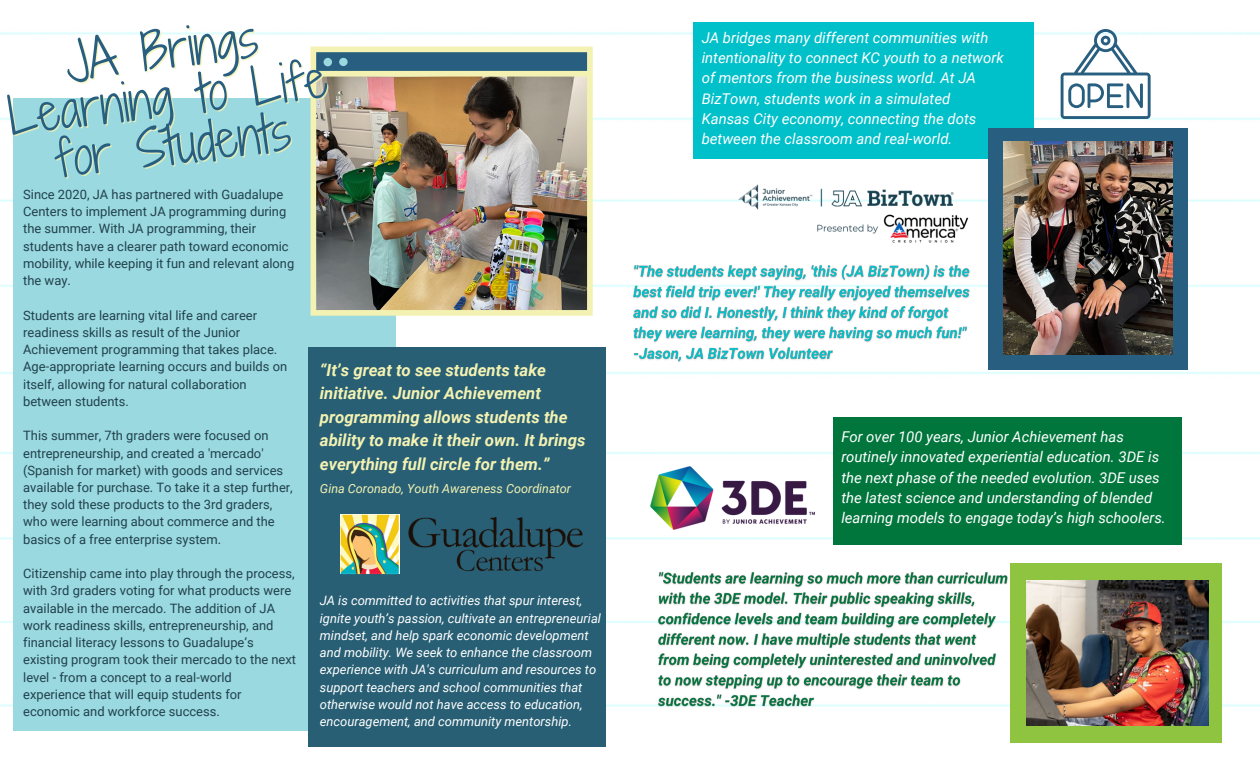
<style>
.page{position:relative;width:1260px;height:765px;background:#fff}
.page>*{position:absolute;margin:0;border:0;box-sizing:border-box;transform-origin:0 0}
.t1{font:49.12px/47.9px "Shadows Into Light Two";color:#285e7f;text-align:center}
.t2{font:italic 700 16.75px/23.5px "Roboto";color:#f3f2b3}
.t3{font:italic 14.88px/20.2px "Roboto";color:#fff}
.t4{font:13px/17.2px "Roboto";color:#22404d}
.t5{font:italic 13px/17.2px "Roboto";color:#fff}
.t6{font:italic 12.62px "Roboto";color:#f3f2b3}
</style>
<div class="page">
<img style="left:0;top:22px;width:1260px;height:685px">
<div style="left:694px;top:22px;width:340px;height:137px;background:#00c0ca"></div>
<div style="left:988px;top:128px;width:200px;height:242px;background:#285e7f"></div>
<img style="left:1004px;top:141px;width:168px;height:214px">
<div style="left:834px;top:417px;width:348px;height:128px;background:#00763d"></div>
<div style="left:1010px;top:563px;width:212px;height:180px;background:#8fc440"></div>
<img style="left:1026px;top:580px;width:182px;height:146px">
<svg style="left:1061px;top:29px;width:90px;height:90px"></svg>
<img style="left:732px;top:184px;width:246px;height:60px">
<img style="left:650px;top:466px;width:164px;height:64px">
<img style="left:630px;top:262px;width:344px;height:104px">
<img style="left:655px;top:569px;width:355px;height:138px">
<div style="left:13px;top:98px;width:382px;height:633px;background:#99d9df"></div>
<img style="left:311px;top:47px;width:282px;height:269px">
<svg style="left:324px;top:58px;width:24px;height:8px"></svg>
<div style="left:308px;top:348px;width:298px;height:399px;background:#285f74"></div>
<img style="left:408px;top:517px;width:175px;height:54px">
<img style="left:340px;top:514px;width:60px;height:61px">
<p class="t1" style="left:-1px;top:45px;width:323px;rotate:-7deg">JA Brings<br>Learning to Life for Students</p>
<p class="t4" style="left:23px;top:186px;width:273px">Since 2020, JA has partnered with Guadalupe Centers to implement JA programming during the summer. With JA programming, their students have a clearer path toward economic mobility, while keeping it fun and relevant along the way.</p>
<p class="t4" style="left:23px;top:307px;width:266px">Students are learning vital life and career readiness skills as result of the Junior Achievement programming that takes place.<br>Age-appropriate learning occurs and builds on itself, allowing for natural collaboration between students.</p>
<p class="t4" style="left:23px;top:427px;width:271px">This summer, 7th graders were focused on entrepreneurship, and created a 'mercado' (Spanish for market) with goods and services available for purchase. To take it a step further, they sold these products to the 3rd graders, who were learning about commerce and the basics of a free enterprise system.</p>
<p class="t4" style="left:23px;top:565px;width:274px">Citizenship came into play through the process, with 3rd graders voting for what products were available in the mercado. The addition of JA work readiness skills, entrepreneurship, and financial literacy lessons to Guadalupe‘s existing program took their mercado to the next level - from a concept to a real-world experience that will equip students for economic and workforce success.</p>
<p class="t2" style="left:320px;top:358px;width:267px">“It’s great to see students take initiative. Junior Achievement programming allows students the ability to make it their own. It brings everything full circle for them.”</p>
<p class="t6" style="left:320px;top:481px;width:253px">Gina Coronado, Youth Awareness Coordinator</p>
<p class="t5" style="left:320px;top:592px;width:283px">JA is committed to activities that spur interest, ignite youth’s passion, cultivate an entrepreneurial mindset, and help spark economic development and mobility. We seek to enhance the classroom experience with JA's curriculum and resources to support teachers and school communities that otherwise would not have access to education, encouragement, and community mentorship.</p>
<p class="t3" style="left:702px;top:28px;width:304px">JA bridges many different communities with intentionality to connect KC youth to a network of mentors from the business world. At JA BizTown, students work in a simulated</p>
<p class="t3" style="left:702px;top:109px;width:276px">Kansas City economy, connecting the dots between the classroom and real-world.</p>
<p class="t3" style="left:841px;top:427px;width:326px">For over 100 years, Junior Achievement has routinely innovated experiential education. 3DE is the next phase of the needed evolution. 3DE uses the latest science and understanding of blended learning models to engage today’s high schoolers.</p>
</div>
